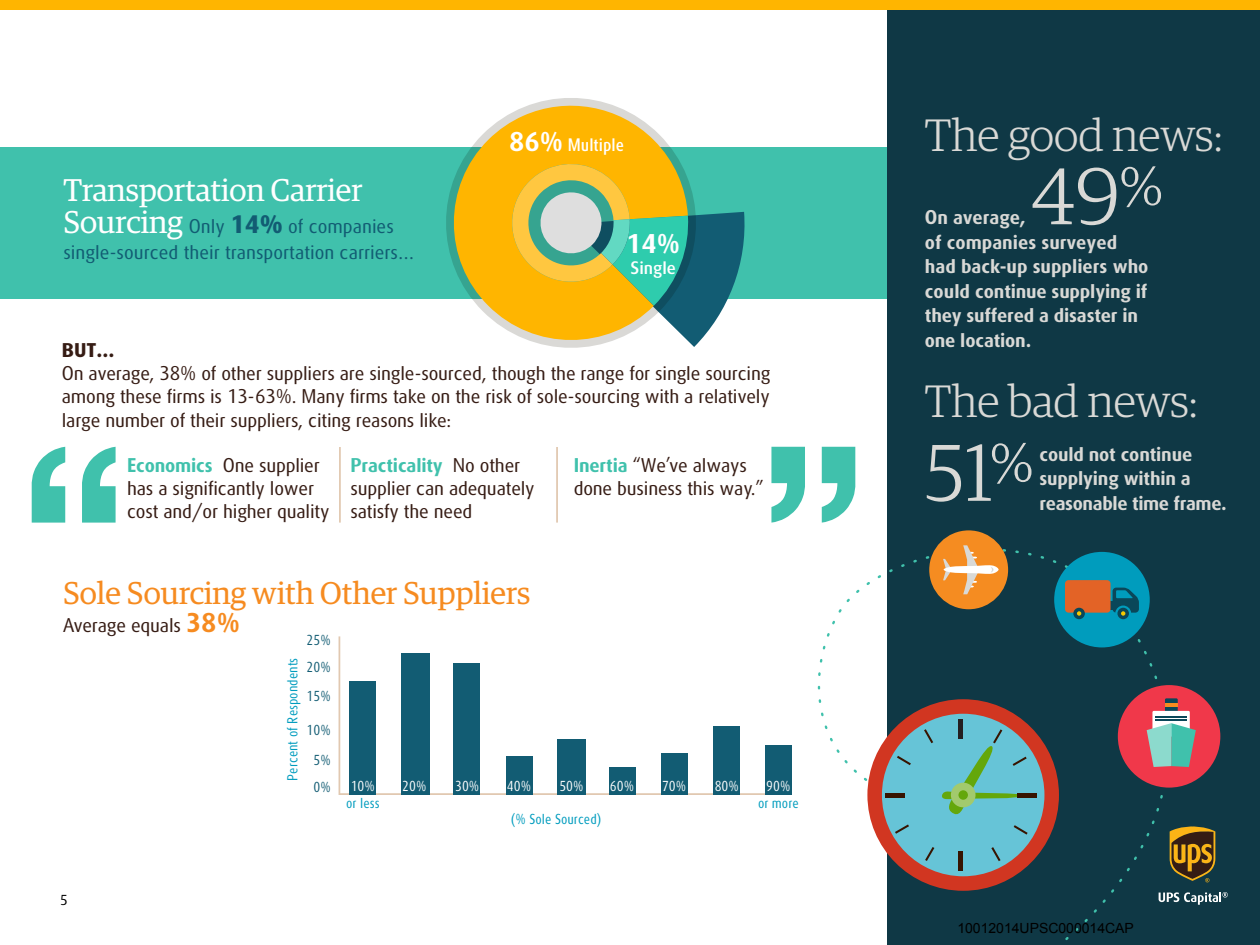
<style>
.page{position:relative;width:1260px;height:945px;background:#fff}
.page>*{position:absolute;margin:0;border:0;box-sizing:border-box;transform-origin:0 0}
.t1{font:300 80.5px "Guardian Egyp";color:#d9d9d6}
.t2{font:300 45.5px "Guardian Egyp";color:#d9d9d6}
.white_body{font:31.5px "Guardian Egyp";color:#f68b20}
.t3{font:31.5px "Guardian Egyp";color:#fff}
.white_body-2{font:700 26.25px "UPS Sans";color:#fff}
.white_body-3{font:19.25px/22.8px "UPS Sans";letter-spacing:-.01em;color:#361c14}
.t4{font:700 19.25px/24.5px "UPS Sans";letter-spacing:-.01em;color:#d9d9d6}
.t5{font:19.25px/26.2px "UPS Sans";color:#125c73}
.white_body-4{font:500 condensed 17.5px "UPS Sans";color:#fff}
.white_body-5{font:500 17.5px "UPS Sans";color:#fff}
.t6{font:condensed 14px "UPS Sans";color:#009cbe}
.t7{font:condensed 14px "UPS Sans";color:#fff}
.t8{font:14px "Arial";color:#000}
.t9{font:condensed 14px "UPS Sans";color:#125c73}
.t10{font:condensed 14px "UPS Sans";color:#009cbd}
.white_hadline{font:14px "UPS Sans";color:#000}
.s1{font-family:"Guardian Egyp";font-size:31.5px;color:#fff}
.s2{font-weight:800;font-size:24.5px}
.s3{font-weight:700;font-stretch:normal;font-size:26.25px}
.s4{font-weight:800}
.s5{font-weight:700;color:#40c1ac}
.s6{font-weight:700;font-size:26.25px;color:#f68b20}
</style>
<div class="page">
<hr style="left:339px;top:793px;width:453px;height:2px;background:#e1c8b0">
<div style="left:0;top:147px;width:887px;height:151px;background:#40c1ac"></div>
<div style="left:887px;top:0;width:373px;height:945px;background:#0f3845"></div>
<svg style="left:442px;top:98px;width:236px;height:250px;fill:#ffb500"></svg>
<svg style="left:506px;top:159px;width:242px;height:188px"></svg>
<hr style="left:339px;top:636px;width:1px;height:159px;background:#e1c8b0">
<div style="left:453px;top:663px;width:27px;height:132px;background:#125c73"></div>
<div style="left:661px;top:753px;width:27px;height:42px;background:#125c73"></div>
<div style="left:349px;top:682px;width:27px;height:113px;background:#125c73"></div>
<div style="left:557px;top:740px;width:29px;height:55px;background:#125c73"></div>
<div style="left:401px;top:653px;width:28px;height:142px;background:#125c73"></div>
<div style="left:609px;top:767px;width:26px;height:28px;background:#125c73"></div>
<div style="left:506px;top:756px;width:27px;height:39px;background:#125c73"></div>
<div style="left:713px;top:727px;width:27px;height:68px;background:#125c73"></div>
<div style="left:765px;top:746px;width:27px;height:49px;background:#125c73"></div>
<div style="left:0;top:0;width:1260px;height:10px;background:#ffb500"></div>
<svg style="left:818px;top:549px;width:345px;height:392px"></svg>
<div style="left:1118px;top:685px;width:102px;height:103px;background:#f0384a;border-radius:50%"></div>
<div style="left:1165px;top:698px;width:13px;height:17px;background:#0a4759"></div>
<div style="left:1152px;top:711px;width:38px;height:26px;background:#fff"></div>
<hr style="left:1156px;top:716px;width:31px;height:2px;background:#0a4759">
<hr style="left:1156px;top:719px;width:31px;height:2px;background:#0a4759">
<hr style="left:1165px;top:703px;width:13px;height:4px;background:#f68b20">
<svg style="left:1147px;top:723px;width:49px;height:44px"></svg>
<div style="left:929px;top:530px;width:79px;height:79px;background:#f58c21;border-radius:50%"></div>
<svg style="left:943px;top:545px;width:56px;height:49px"></svg>
<div style="left:1054px;top:552px;width:96px;height:95px;background:#009cbd;border-radius:50%"></div>
<div style="left:1103px;top:601px;width:13px;height:9px;background:#0a4759"></div>
<div style="left:1065px;top:580px;width:46px;height:33px;background:#e36326;border-radius:4px"></div>
<div style="left:1073px;top:608px;width:12px;height:11px;background:#0a4759;border-radius:50%"></div>
<svg style="left:1077px;top:611px;width:4px;height:5px"></svg>
<div style="left:1117px;top:608px;width:12px;height:11px;background:#0a4759;border-radius:50%"></div>
<svg style="left:1113px;top:588px;width:26px;height:28px"></svg>
<div style="left:867px;top:699px;width:192px;height:192px;background:#d13621;border-radius:50%"></div>
<div style="left:882px;top:714px;width:162px;height:162px;background:#66c4d7;border-radius:50%"></div>
<svg style="left:925px;top:847px;width:9px;height:14px"></svg>
<div style="left:958px;top:720px;width:5px;height:19px;background:#241f21"></div>
<div style="left:958px;top:851px;width:5px;height:20px;background:#371400"></div>
<div style="left:1017px;top:793px;width:19px;height:5px;background:#371400"></div>
<div style="left:885px;top:793px;width:20px;height:5px;background:#371400"></div>
<svg style="left:897px;top:756px;width:14px;height:9px"></svg>
<svg style="left:1014px;top:825px;width:14px;height:10px"></svg>
<svg style="left:924px;top:729px;width:9px;height:14px"></svg>
<svg style="left:991px;top:847px;width:10px;height:14px"></svg>
<svg style="left:895px;top:824px;width:14px;height:10px"></svg>
<svg style="left:942px;top:729px;width:85px;height:86px"></svg>
<svg style="left:32px;top:447px;width:84px;height:76px"></svg>
<svg style="left:771px;top:447px;width:84px;height:76px"></svg>
<hr style="left:556px;top:447px;width:2px;height:76px;background:#e1c8b0">
<hr style="left:339px;top:447px;width:2px;height:76px;background:#e1c8b0">
<svg style="left:1159px;top:892px;width:69px;height:13px"></svg>
<svg style="left:1170px;top:827px;width:45px;height:55px"></svg>
<p class="t3" style="left:63px;top:169px;width:301px">Transportation Carrier</p>
<p class="t5" style="left:63px;top:213px;width:352px"><span class="s1">Sourcing</span> Only <span class="s2">14%</span> of companies single-sourced their transportation carriers…</p>
<p class="white_body-4" style="left:509px;top:134px;width:116px"><span class="s3">86%</span> Multiple</p>
<p class="white_body-2" style="left:626px;top:229px;width:56px">14%</p>
<p class="white_body-5" style="left:631px;top:258px;width:47px">Single</p>
<p class="white_body-3" style="left:62px;top:339px;width:710px"><span class="s4">BUT…<br></span>On average, 38% of other suppliers are single-sourced, though the range for single sourcing among these firms is 13-63%. Many firms take on the risk of sole-sourcing with a relatively</p>
<p class="white_body-3" style="left:62px;top:409px;width:391px">large number of their suppliers, citing reasons like:</p>
<p class="white_body-3" style="left:127px;top:454px;width:204px"><span class="s5">Economics</span> One supplier has a significantly lower cost and/or higher quality</p>
<p class="white_body-3" style="left:350px;top:454px;width:186px"><span class="s5">Practicality</span> No other supplier can adequately satisfy the need</p>
<p class="white_body-3" style="left:574px;top:454px;width:192px"><span class="s5">Inertia</span> “We’ve always done business this way.”</p>
<p class="white_body" style="left:63px;top:571px;width:469px">Sole Sourcing with Other Suppliers</p>
<p class="white_body-3" style="left:63px;top:613px;width:179px">Average equals <span class="s6">38%</span></p>
<p class="t9" style="left:307px;top:659px;width:26px">20%</p>
<p class="t9" style="left:307px;top:632px;width:26px">25%</p>
<p class="t6" style="left:284px;top:781px;width:124px;rotate:-90deg">Percent of Respondents</p>
<p class="t9" style="left:307px;top:688px;width:26px">15%</p>
<p class="t9" style="left:307px;top:722px;width:26px">10%</p>
<p class="t9" style="left:314px;top:752px;width:19px">5%</p>
<p class="t9" style="left:314px;top:779px;width:19px">0%</p>
<p class="t7" style="left:351px;top:778px;width:25px">10%</p>
<p class="t6" style="left:346px;top:795px;width:35px">or less</p>
<p class="t7" style="left:402px;top:778px;width:26px">20%</p>
<p class="t7" style="left:455px;top:778px;width:26px">30%</p>
<p class="t7" style="left:507px;top:778px;width:26px">40%</p>
<p class="t7" style="left:559px;top:778px;width:26px">50%</p>
<p class="t7" style="left:610px;top:778px;width:26px">60%</p>
<p class="t7" style="left:662px;top:778px;width:26px">70%</p>
<p class="t7" style="left:715px;top:778px;width:26px">80%</p>
<p class="t7" style="left:766px;top:778px;width:26px">90%</p>
<p class="t10" style="left:758px;top:795px;width:42px">or more</p>
<p class="white_hadline" style="left:60px;top:892px;width:9px">5</p>
<p class="t6" style="left:511px;top:810px;width:92px">(% Sole Sourced)</p>
<p class="t2" style="left:925px;top:105px;width:299px">The good news:</p>
<p class="t1" style="left:1031px;top:143px;width:133px">49<sup>%</sup></p>
<p class="t4" style="left:925px;top:230px;width:225px">of companies surveyed had back-up suppliers who could continue supplying if they suffered a disaster in one location.</p>
<p class="t4" style="left:925px;top:205px;width:102px">On average,</p>
<p class="t2" style="left:925px;top:371px;width:274px">The bad news:</p>
<p class="t1" style="left:925px;top:420px;width:110px">51<sup>%</sup></p>
<p class="t4" style="left:1040px;top:442px;width:189px">could not continue supplying within a reasonable time frame.</p>
<p class="t8" style="left:957px;top:919px;width:178px">10012014UPSC000014CAP</p>
</div>
